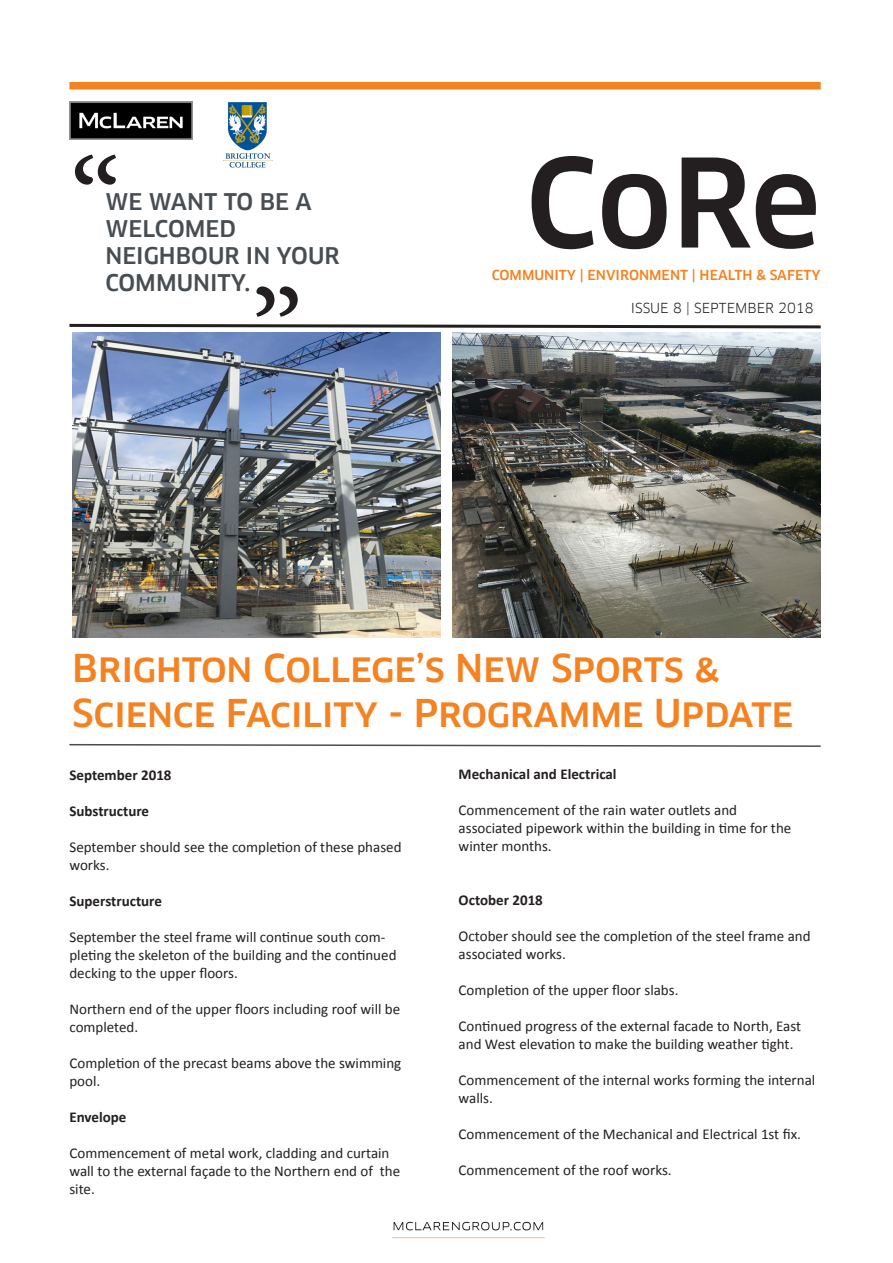
<style>
.page{position:relative;width:893px;height:1263px;background:#fff}
.page>*{position:absolute;margin:0;border:0;box-sizing:border-box;transform-origin:0 0}
.t1{font:130.5px "Minion Pro";color:#231f20}
.t2{font:500 120px "Clan";color:#231f20}
.t3{font:37.5px "Clan Medium SC";color:#f58220}
.t4{font:500 22.5px/27px "Clan";color:#484d52}
.t5{font:15px/18px "Calibri";color:#231f20}
.t6{font:700 15px "Calibri";color:#231f20}
.t7{font:500 13.5px "Clan";color:#f58220}
.t8{font:13.5px "Clan";color:#231f20}
</style>
<div class="page">
<div style="left:69px;top:82px;width:752px;height:7px;background:#f58220"></div>
<svg style="left:69px;top:323px;width:752px;height:6px"></svg>
<img style="left:69px;top:101px;width:124px;height:38px">
<img style="left:392px;top:1221px;width:153px;height:18px">
<svg style="left:69px;top:743px;width:752px;height:4px"></svg>
<img style="left:223px;top:102px;width:50px;height:66px">
<img style="left:72px;top:332px;width:369px;height:306px">
<img style="left:452px;top:332px;width:369px;height:306px">
<p class="t1" style="left:69px;top:119px;width:53px">“</p>
<p class="t4" style="left:105px;top:188px;width:208px">WE WANT TO BE A</p>
<p class="t4" style="left:105px;top:215px;width:132px">WELCOMED</p>
<p class="t4" style="left:105px;top:242px;width:236px">NEIGHBOUR IN YOUR<br>COMMUNITY.</p>
<p class="t1" style="left:251px;top:250px;width:54px">”</p>
<p class="t2" style="left:525px;top:138px;width:297px">CoRe</p>
<p class="t7" style="left:492px;top:268px;width:331px">COMMUNITY | ENVIRONMENT | HEALTH &amp; SAFETY</p>
<p class="t8" style="left:631px;top:300px;width:184px">ISSUE 8 | SEPTEMBER 2018</p>
<p class="t3" style="left:72px;top:648px;width:648px">Brighton College’s New Sports &amp;</p>
<p class="t3" style="left:72px;top:693px;width:723px">Science Facility - Programme Update</p>
<p class="t6" style="left:69px;top:765px;width:104px">September 2018</p>
<p class="t6" style="left:69px;top:801px;width:81px">Substructure</p>
<p class="t5" style="left:69px;top:838px;width:334px">September should see the completion of these phased works.</p>
<p class="t6" style="left:69px;top:891px;width:94px">Superstructure</p>
<p class="t5" style="left:69px;top:928px;width:329px">September the steel frame will continue south com&shy;pleting the skeleton of the building and the continued decking to the upper floors.</p>
<p class="t5" style="left:69px;top:1000px;width:332px">Northern end of the upper floors including roof will be completed.</p>
<p class="t5" style="left:69px;top:1054px;width:333px">Completion of the precast beams above the swimming pool.</p>
<p class="t6" style="left:69px;top:1107px;width:59px">Envelope</p>
<p class="t5" style="left:69px;top:1144px;width:332px">Commencement of metal work, cladding and curtain wall to the external façade to the Northern end of the site.</p>
<p class="t6" style="left:459px;top:764px;width:160px">Mechanical and Electrical</p>
<p class="t5" style="left:459px;top:801px;width:334px">Commencement of the rain water outlets and associated pipework within the building in time for the winter months.</p>
<p class="t6" style="left:459px;top:890px;width:86px">October 2018</p>
<p class="t5" style="left:459px;top:927px;width:354px">October should see the completion of the steel frame and associated works.</p>
<p class="t5" style="left:459px;top:981px;width:221px">Completion of the upper floor slabs.</p>
<p class="t5" style="left:459px;top:1017px;width:344px">Continued progress of the external facade to North, East and West elevation to make the building weather tight.</p>
<p class="t5" style="left:459px;top:1071px;width:358px">Commencement of the internal works forming the internal walls.</p>
<p class="t5" style="left:459px;top:1125px;width:344px">Commencement of the Mechanical and Electrical 1st fix.</p>
<p class="t5" style="left:459px;top:1161px;width:215px">Commencement of the roof works.</p>
</div>
